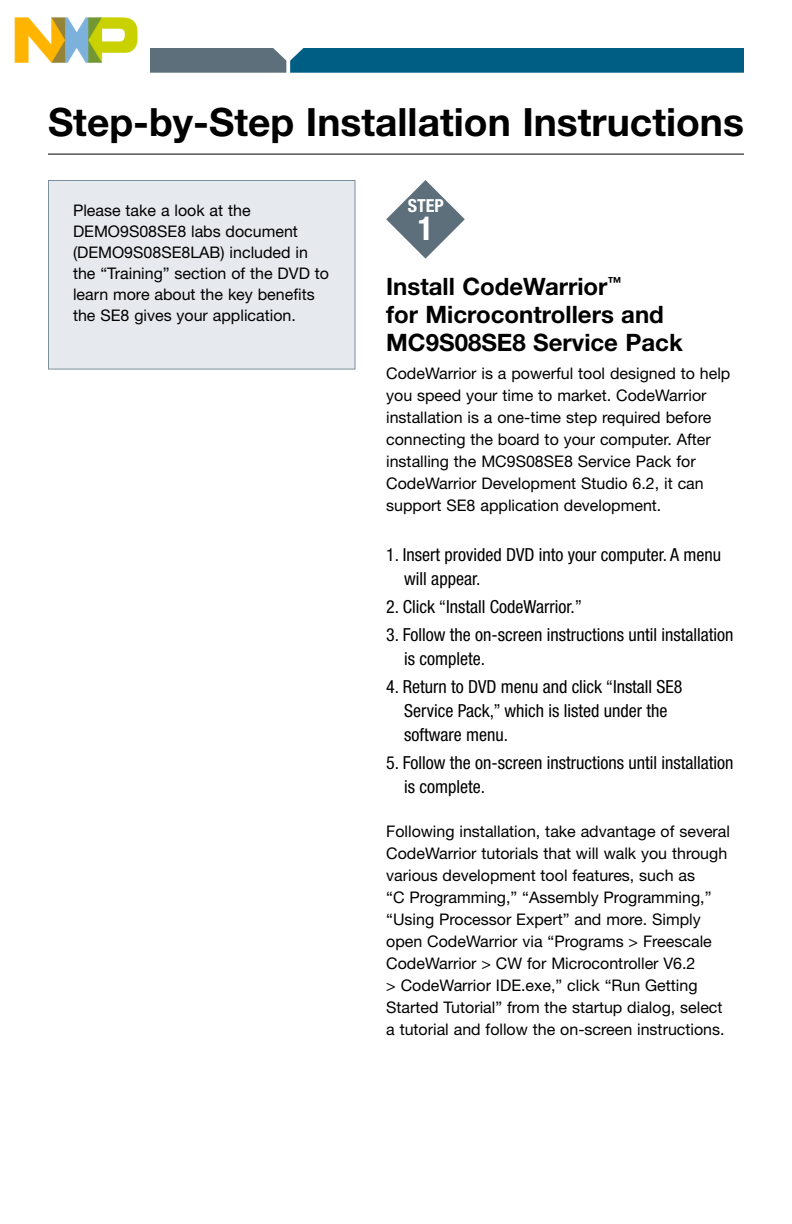
<style>
.page{position:relative;width:792px;height:1224px;background:#fff}
.page>*{position:absolute;margin:0;border:0;box-sizing:border-box;transform-origin:0 0}
.t1{font:700 39px "Helvetica Neue LT Pro";color:#000}
.t2{font:700 condensed 33px "Helvetica Neue LT Pro";color:#fff}
.t3{font:700 24px/28px "Helvetica Neue LT Pro";color:#000}
.t4{font:condensed 18px/24px "Helvetica Neue LT Pro";color:#000}
.t5{font:700 condensed 18px "Helvetica Neue LT Pro";color:#fff}
.t6{font:16px/22px "Helvetica Neue LT Pro";color:#000}
</style>
<div class="page">
<hr style="left:48px;top:154px;width:696px;height:1px;background:#000">
<div style="left:48px;top:180px;width:307px;height:189px;background:#e6eaee"></div>
<div style="left:48px;top:180px;width:308px;height:190px;border:1px solid #7d8e9a"></div>
<svg style="left:386px;top:180px;width:79px;height:79px"></svg>
<svg style="left:150px;top:48px;width:594px;height:25px;background:#1b6584"></svg>
<img style="left:14px;top:17px;width:124px;height:46px">
<h1 class="t1" style="left:48px;top:97px;width:698px">Step-by-Step Installation Instructions</h1>
<p class="t6" style="left:73px;top:200px;width:258px;line-height:21px">Please take a look at the<br>DEMO9S08SE8 labs document (DEMO9S08SE8LAB) included in the “Training” section of the DVD to learn more about the key benefits the SE8 gives your application.</p>
<p class="t5" style="left:408px;top:195px;width:37px">STEP</p>
<h2 class="t2" style="left:418px;top:209px;width:17px">1</h2>
<h3 class="t3" style="left:386px;top:272px;width:298px">Install CodeWarrior<sup>™<br></sup>for Microcontrollers and<br>MC9S08SE8 Service Pack</h3>
<p class="t6" style="left:386px;top:362px;width:346px">CodeWarrior is a powerful tool designed to help you speed your time to market. CodeWarrior installation is a one-time step required before connecting the board to your computer. After installing the MC9S08SE8 Service Pack for CodeWarrior Development Studio 6.2, it can support SE8 application development.</p>
<p class="t4" style="left:404px;top:542px;width:319px;text-indent:-18px">1. Insert provided DVD into your computer. A menu will appear.</p>
<p class="t4" style="left:386px;top:594px;width:197px">2. Click “Install CodeWarrior.”</p>
<p class="t4" style="left:404px;top:622px;width:331px;text-indent:-18px">3. Follow the on-screen instructions until installation is complete.</p>
<p class="t4" style="left:404px;top:674px;width:280px;text-indent:-18px">4. Return to DVD menu and click “Install SE8<br>Service Pack,” which is listed under the software menu.</p>
<p class="t4" style="left:404px;top:750px;width:331px;text-indent:-18px">5. Follow the on-screen instructions until installation is complete.</p>
<p class="t6" style="left:386px;top:820px;width:345px">Following installation, take advantage of several CodeWarrior tutorials that will walk you through various development tool features, such as<br>“C Programming,” “Assembly Programming,” “Using Processor Expert” and more. Simply open CodeWarrior via “Programs &gt; Freescale CodeWarrior &gt; CW for Microcontroller V6.2<br>&gt; CodeWarrior IDE.exe,” click “Run Getting Started Tutorial” from the startup dialog, select a tutorial and follow the on-screen instructions.</p>
</div>
